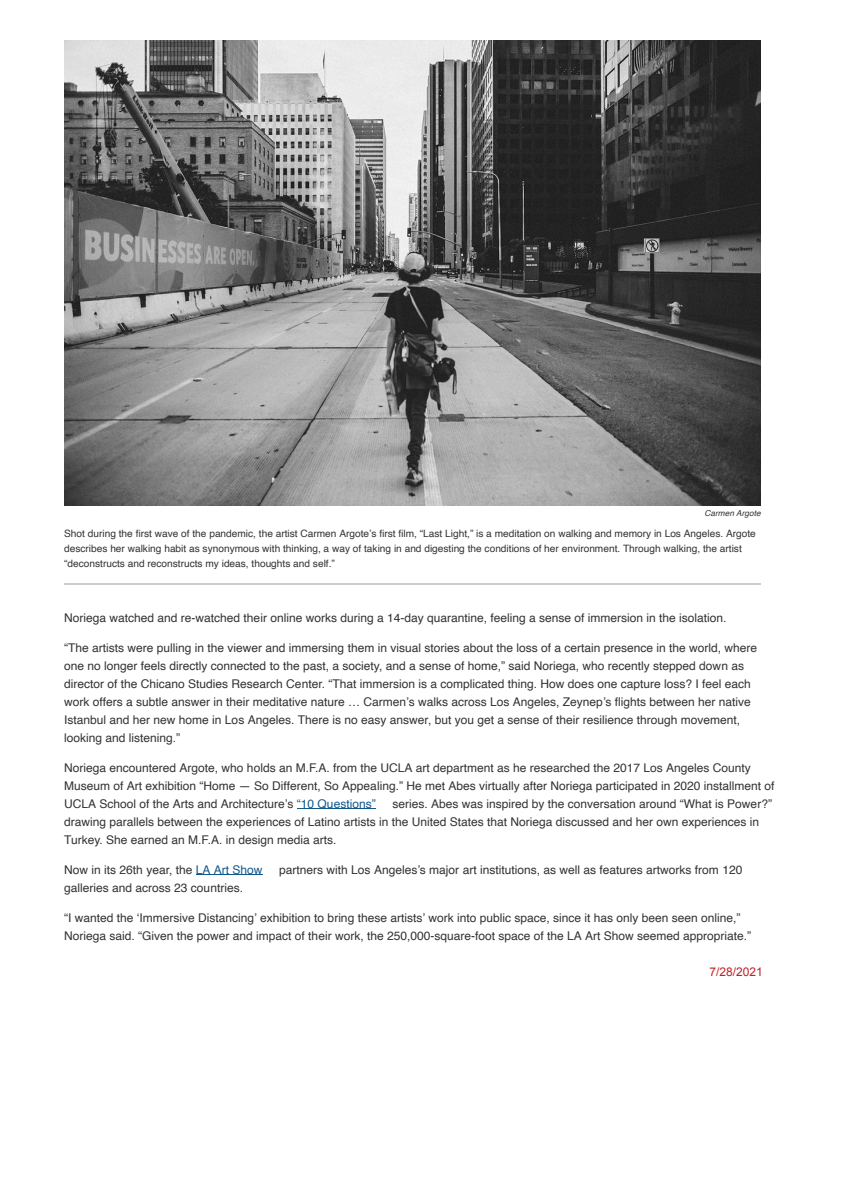
<style>
.page{position:relative;width:843px;height:1192px;background:#fff}
.page>*{position:absolute;margin:0;border:0;box-sizing:border-box;transform-origin:0 0}
.t1{font:12px/18px "Helvetica";color:#343231}
.t2{font:12px "Arial";color:#c32025}
.t3{font:10.1px/15px "Helvetica";color:#343231}
.t4{font:italic 8.2px "Helvetica";color:#343231}
.s1{color:#11598d}
</style>
<div class="page">
<hr style="left:64px;top:583px;width:696px;height:1px;background:#cecbc9">
<img style="left:64px;top:41px;width:696px;height:464px">
<hr style="left:297px;top:808px;width:78px;height:1px;background:#11598d">
<hr style="left:196px;top:874px;width:66px;height:1px;background:#11598d">
<p class="t4" style="left:704px;top:510px;width:57px">Carmen Argote</p>
<p class="t3" style="left:64px;top:526px;width:693px">Shot during the first wave of the pandemic, the artist Carmen Argote’s first film, “Last Light,” is a meditation on walking and memory in Los Angeles. Argote describes her walking habit as synonymous with thinking, a way of taking in and digesting the conditions of her environment. Through walking, the artist “deconstructs and reconstructs my ideas, thoughts and self.”</p>
<p class="t1" style="left:64px;top:609px;width:664px">Noriega watched and re-watched their online works during a 14-day quarantine, feeling a sense of immersion in the isolation.</p>
<p class="t1" style="left:64px;top:639px;width:694px">“The artists were pulling in the viewer and immersing them in visual stories about the loss of a certain presence in the world, where one no longer feels directly connected to the past, a society, and a sense of home,” said Noriega, who recently stepped down as director of the Chicano Studies Research Center. “That immersion is a complicated thing. How does one capture loss? I feel each work offers a subtle answer in their meditative nature … Carmen’s walks across Los Angeles, Zeynep’s flights between her native Istanbul and her new home in Los Angeles. There is no easy answer, but you get a sense of their resilience through movement, looking and listening.”</p>
<p class="t1" style="left:64px;top:759px;width:711px">Noriega encountered Argote, who holds an M.F.A. from the UCLA art department as he researched the 2017 Los Angeles County<br>Museum of Art exhibition “Home — So Different, So Appealing.” He met Abes virtually after Noriega participated in 2020 installment of<br>UCLA School of the Arts and Architecture’s <span class="s1">“10 Questions”</span></p>
<p class="t1" style="left:64px;top:795px;width:709px;text-indent:328px">series. Abes was inspired by the conversation around “What is Power?” drawing parallels between the experiences of Latino artists in the United States that Noriega discussed and her own experiences in<br>Turkey. She earned an M.F.A. in design media arts.</p>
<p class="t1" style="left:64px;top:861px;width:200px">Now in its 26th year, the <span class="s1">LA Art Show</span></p>
<p class="t1" style="left:279px;top:861px;width:464px">partners with Los Angeles’s major art institutions, as well as features artworks from 120</p>
<p class="t1" style="left:64px;top:879px;width:180px">galleries and across 23 countries.</p>
<p class="t1" style="left:64px;top:909px;width:688px">“I wanted the ‘Immersive Distancing’ exhibition to bring these artists’ work into public space, since it has only been seen online,”<br>Noriega said. “Given the power and impact of their work, the 250,000-square-foot space of the LA Art Show seemed appropriate.”</p>
<p class="t2" style="left:709px;top:967px;width:55px">7/28/2021</p>
</div>
